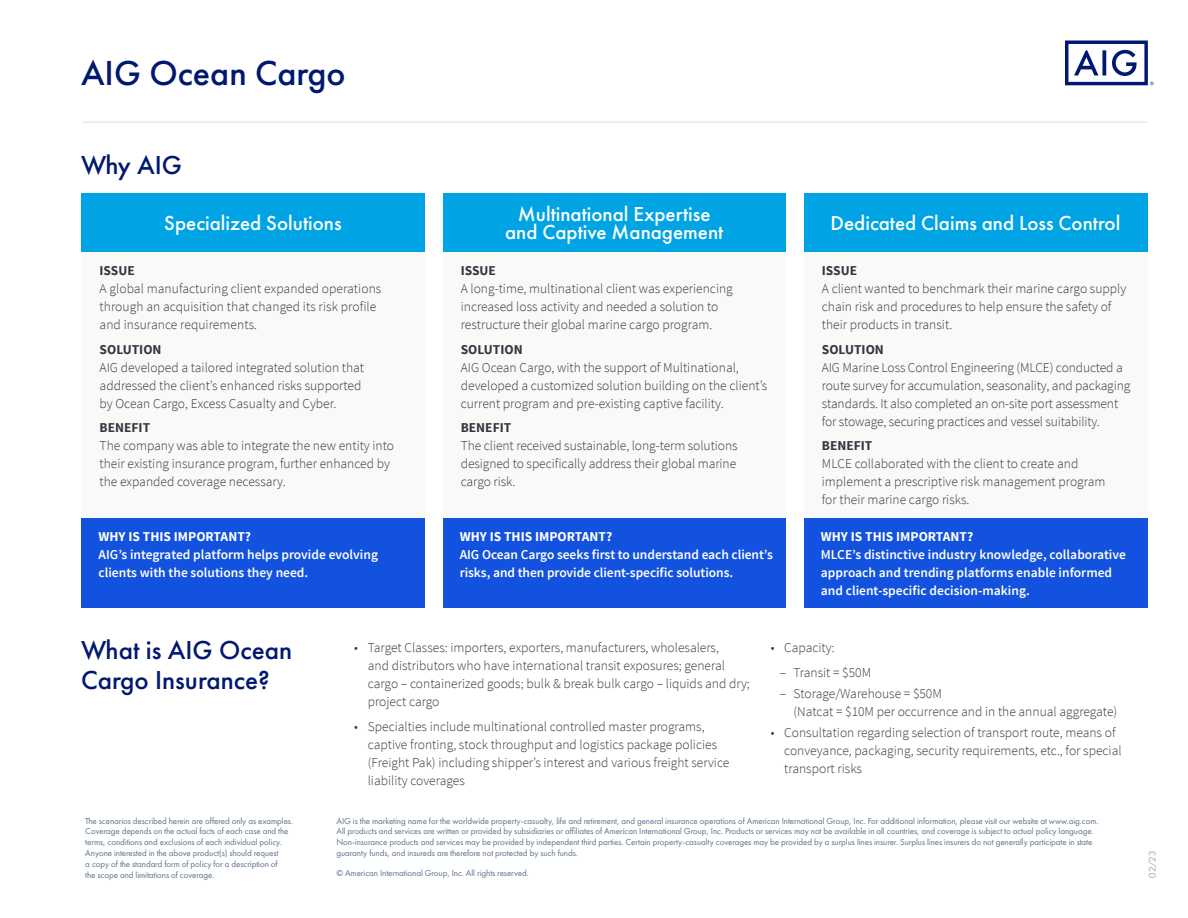
<style>
.page{position:relative;width:1188px;height:918px;background:#fff}
.page>*{position:absolute;margin:0;border:0;box-sizing:border-box;transform-origin:0 0}
.t1{font:500 36px "Futura PT";color:#001871}
.t2{font:500 27px/30px "Futura PT";color:#001871}
.t3{font:500 21px/18px "Futura PT";color:#fff;text-align:center}
.t4{font:300 13.5px/18px "Source Sans Pro";color:#343741}
.t5{font:600 13.5px/18px "Source Sans Pro";color:#fff}
.t6{font:300 9.75px "Futura PT";color:#5d738d}
.t7{font:9px/10.8px "Futura PT";letter-spacing:-.01em;color:#5d738d}
.s1{font-weight:700}
</style>
<div class="page">
<svg style="left:1065px;top:40px;width:89px;height:45px"></svg>
<hr style="left:82px;top:122px;width:1066px;height:1px;background:#ebe9e5">
<div style="left:81px;top:193px;width:1067px;height:60px;background:#00a4e4"></div>
<div style="left:81px;top:253px;width:1067px;height:267px;background:#f9f9f7"></div>
<div style="left:81px;top:518px;width:344px;height:90px;background:#1352de"></div>
<div style="left:442px;top:518px;width:344px;height:90px;background:#1352de"></div>
<div style="left:804px;top:518px;width:344px;height:90px;background:#1352de"></div>
<div style="left:425px;top:192px;width:17px;height:416px;background:#fff"></div>
<div style="left:786px;top:192px;width:18px;height:416px;background:#fff"></div>
<h1 class="t1" style="left:81px;top:52px;width:266px">AIG Ocean Cargo</h1>
<h2 class="t2" style="left:81px;top:150px;width:103px">Why AIG</h2>
<h3 class="t3" style="left:164px;top:214px;width:179px">Specialized Solutions</h3>
<h3 class="t3" style="left:505px;top:205px;width:220px">Multinational Expertise and Captive Management</h3>
<h3 class="t3" style="left:831px;top:214px;width:291px">Dedicated Claims and Loss Control</h3>
<p class="t4" style="left:100px;top:262px;width:283px"><span class="s1">ISSUE<br></span>A global manufacturing client expanded operations through an acquisition that changed its risk profile and insurance requirements.</p>
<p class="t4" style="left:100px;top:340px;width:266px"><span class="s1">SOLUTION<br></span>AIG developed a tailored integrated solution that addressed the client’s enhanced risks supported by Ocean Cargo, Excess Casualty and Cyber.</p>
<p class="t4" style="left:100px;top:419px;width:296px"><span class="s1">BENEFIT<br></span>The company was able to integrate the new entity into their existing insurance program, further enhanced by the expanded coverage necessary.</p>
<p class="t4" style="left:461px;top:262px;width:274px"><span class="s1">ISSUE<br></span>A long-time, multinational client was experiencing increased loss activity and needed a solution to restructure their global marine cargo program.</p>
<p class="t4" style="left:461px;top:340px;width:308px"><span class="s1">SOLUTION<br></span>AIG Ocean Cargo, with the support of Multinational, developed a customized solution building on the client’s current program and pre-existing captive facility.</p>
<p class="t4" style="left:461px;top:419px;width:278px"><span class="s1">BENEFIT<br></span>The client received sustainable, long-term solutions designed to specifically address their global marine cargo risk.</p>
<p class="t4" style="left:822px;top:262px;width:306px"><span class="s1">ISSUE<br></span>A client wanted to benchmark their marine cargo supply chain risk and procedures to help ensure the safety of their products in transit.</p>
<p class="t4" style="left:822px;top:340px;width:310px"><span class="s1">SOLUTION<br></span>AIG Marine Loss Control Engineering (MLCE) conducted a route survey for accumulation, seasonality, and packaging standards. It also completed an on-site port assessment for stowage, securing practices and vessel suitability.</p>
<p class="t4" style="left:822px;top:437px;width:285px"><span class="s1">BENEFIT<br></span>MLCE collaborated with the client to create and implement a prescriptive risk management program for their marine cargo risks.</p>
<p class="t5" style="left:99px;top:527px;width:281px"><span class="s1">WHY IS THIS IMPORTANT?<br></span>AIG’s integrated platform helps provide evolving clients with the solutions they need.</p>
<p class="t5" style="left:460px;top:527px;width:315px"><span class="s1">WHY IS THIS IMPORTANT?<br></span>AIG Ocean Cargo seeks first to understand each client’s risks, and then provide client-specific solutions.</p>
<p class="t5" style="left:821px;top:527px;width:307px"><span class="s1">WHY IS THIS IMPORTANT?<br></span>MLCE’s distinctive industry knowledge, collaborative approach and trending platforms enable informed and client-specific decision-making.</p>
<h2 class="t2" style="left:81px;top:635px;width:213px">What is AIG Ocean<br>Cargo Insurance?</h2>
<p class="t4" style="left:368px;top:638px;width:384px;text-indent:-14px">• Target Classes: importers, exporters, manufacturers, wholesalers,<br>and distributors who have international transit exposures; general cargo – containerized goods; bulk &amp; break bulk cargo – liquids and dry; project cargo</p>
<p class="t4" style="left:368px;top:717px;width:363px;text-indent:-14px">• Specialties include multinational controlled master programs, captive fronting, stock throughput and logistics package policies (Freight Pak) including shipper’s interest and various freight service liability coverages</p>
<p class="t4" style="left:771px;top:638px;width:65px">• Capacity:</p>
<p class="t4" style="left:780px;top:663px;width:93px">– Transit = $50M</p>
<p class="t4" style="left:793px;top:684px;width:325px;text-indent:-14px">– Storage/Warehouse = $50M<br>(Natcat = $10M per occurrence and in the annual aggregate)</p>
<p class="t4" style="left:784px;top:724px;width:339px;text-indent:-14px">• Consultation regarding selection of transport route, means of conveyance, packaging, security requirements, etc., for special transport risks</p>
<p class="t7" style="left:85px;top:815px;width:209px">The scenarios described herein are offered only as examples.<br>Coverage depends on the actual facts of each case and the terms, conditions and exclusions of each individual policy.<br>Anyone interested in the above product(s) should request<br>a copy of the standard form of policy for a description of<br>the scope and limitations of coverage.</p>
<p class="t7" style="left:336px;top:815px;width:764px">AIG is the marketing name for the worldwide property-casualty, life and retirement, and general insurance operations of American International Group, Inc. For additional information, please visit our website at www.aig.com.<br>All products and services are written or provided by subsidiaries or affiliates of American International Group, Inc. Products or services may not be available in all countries, and coverage is subject to actual policy language.<br>Non-insurance products and services may be provided by independent third parties. Certain property-casualty coverages may be provided by a surplus lines insurer. Surplus lines insurers do not generally participate in state guaranty funds, and insureds are therefore not protected by such funds.</p>
<p class="t7" style="left:336px;top:868px;width:194px">© American International Group, Inc. All rights reserved.</p>
<p class="t6" style="left:1147px;top:878px;width:28px;rotate:-90deg">02/23</p>
</div>
